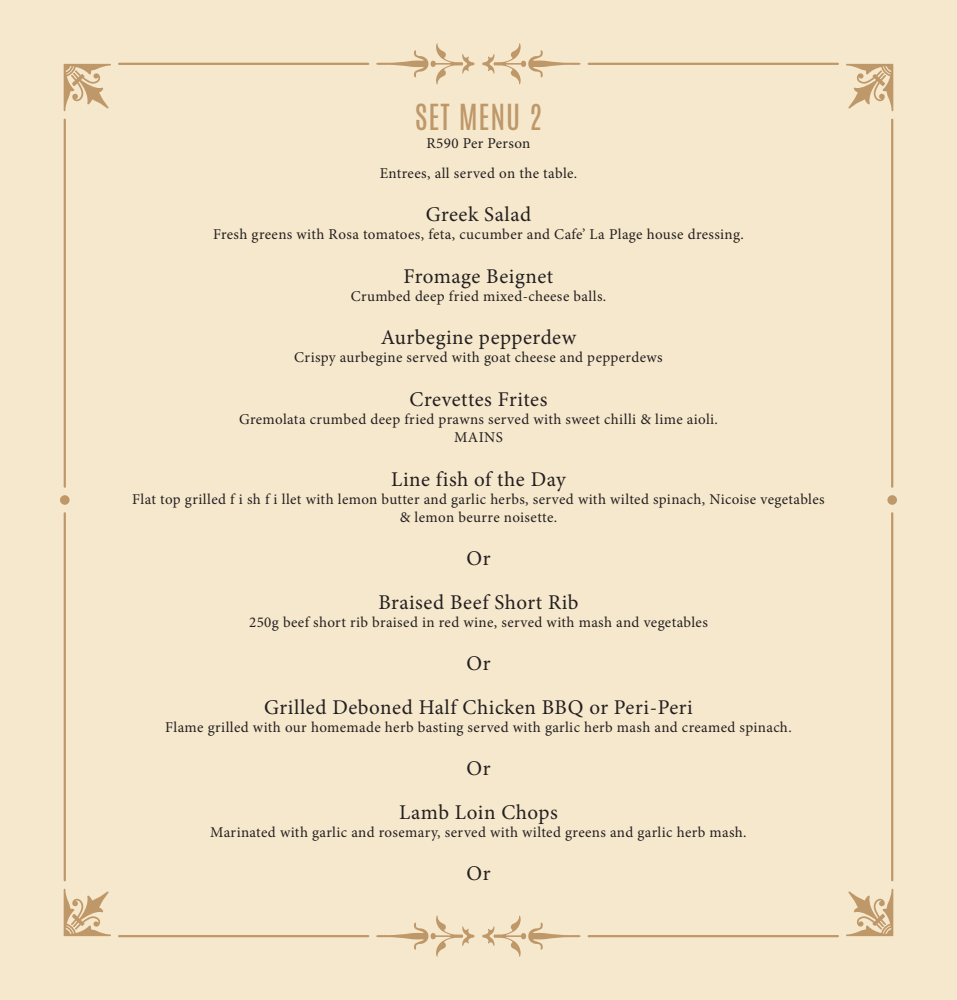
<style>
.page{position:relative;width:957px;height:1000px;background:#fff}
.page>*{position:absolute;margin:0;border:0;box-sizing:border-box;transform-origin:0 0}
.t1{font:30px "Antonio";letter-spacing:.025em;color:#bf986a}
.t2{font:21px "Minion Pro";letter-spacing:.025em;color:#231f20}
.t3{font:15px "Minion Pro";letter-spacing:.025em;color:#231f20}
</style>
<div class="page">
<div style="left:0;top:0;width:957px;height:999px;background:#f6e8cc"></div>
<hr style="left:119px;top:63px;width:249px;height:2px;background:#bf986a">
<hr style="left:589px;top:63px;width:249px;height:2px;background:#bf986a">
<svg style="left:482px;top:43px;width:98px;height:42px"></svg>
<svg style="left:376px;top:43px;width:99px;height:42px"></svg>
<svg style="left:64px;top:64px;width:47px;height:47px"></svg>
<hr style="left:64px;top:120px;width:2px;height:366px;background:#bf986a">
<div style="left:60px;top:495px;width:10px;height:9px;background:#bf986a;border-radius:50%"></div>
<svg style="left:64px;top:888px;width:47px;height:47px"></svg>
<hr style="left:64px;top:513px;width:2px;height:367px;background:#bf986a">
<svg style="left:846px;top:888px;width:47px;height:47px"></svg>
<hr style="left:891px;top:513px;width:2px;height:367px;background:#bf986a">
<div style="left:887px;top:495px;width:10px;height:9px;background:#bf986a;border-radius:50%"></div>
<svg style="left:846px;top:64px;width:47px;height:47px"></svg>
<hr style="left:891px;top:120px;width:2px;height:366px;background:#bf986a">
<hr style="left:119px;top:934px;width:249px;height:3px;background:#bf986a">
<hr style="left:589px;top:934px;width:249px;height:3px;background:#bf986a">
<svg style="left:482px;top:915px;width:98px;height:42px"></svg>
<svg style="left:376px;top:915px;width:99px;height:42px"></svg>
<p class="t1" style="left:415px;top:95px;width:129px">SET MENU 2</p>
<p class="t3" style="left:426px;top:133px;width:105px">R590 Per Person</p>
<p class="t3" style="left:380px;top:163px;width:199px">Entrees, all served on the table.</p>
<p class="t2" style="left:426px;top:200px;width:107px">Greek Salad</p>
<p class="t3" style="left:213px;top:224px;width:532px">Fresh greens with Rosa tomatoes, feta, cucumber and Cafe’ La Plage house dressing.</p>
<p class="t2" style="left:404px;top:262px;width:151px">Fromage Beignet</p>
<p class="t3" style="left:351px;top:286px;width:257px">Crumbed deep fried mixed-cheese balls.</p>
<p class="t2" style="left:381px;top:323px;width:197px">Aurbegine pepperdew</p>
<p class="t3" style="left:294px;top:347px;width:370px">Crispy aurbegine served with goat cheese and pepperdews</p>
<p class="t2" style="left:409px;top:385px;width:139px">Crevettes Frites</p>
<p class="t3" style="left:239px;top:409px;width:480px">Gremolata crumbed deep fried prawns served with sweet chilli &amp; lime aioli.</p>
<p class="t3" style="left:454px;top:427px;width:50px">MAINS</p>
<p class="t2" style="left:391px;top:464px;width:176px">Line fish of the Day</p>
<p class="t3" style="left:132px;top:488px;width:694px">Flat top grilled f i sh f i llet with lemon butter and garlic herbs, served with wilted spinach, Nicoise vegetables</p>
<p class="t3" style="left:400px;top:506px;width:159px">&amp; lemon beurre noisette.</p>
<p class="t2" style="left:466px;top:544px;width:26px">Or</p>
<p class="t2" style="left:378px;top:587px;width:201px">Braised Beef Short Rib</p>
<p class="t3" style="left:249px;top:611px;width:460px">250g beef short rib braised in red wine, served with mash and vegetables</p>
<p class="t2" style="left:466px;top:649px;width:26px">Or</p>
<p class="t2" style="left:264px;top:692px;width:430px">Grilled Deboned Half Chicken BBQ or Peri-Peri</p>
<p class="t3" style="left:165px;top:716px;width:628px">Flame grilled with our homemade herb basting served with garlic herb mash and creamed spinach.</p>
<p class="t2" style="left:466px;top:754px;width:26px">Or</p>
<p class="t2" style="left:399px;top:797px;width:160px">Lamb Loin Chops</p>
<p class="t3" style="left:210px;top:821px;width:538px">Marinated with garlic and rosemary, served with wilted greens and garlic herb mash.</p>
<p class="t2" style="left:466px;top:859px;width:26px">Or</p>
</div>
